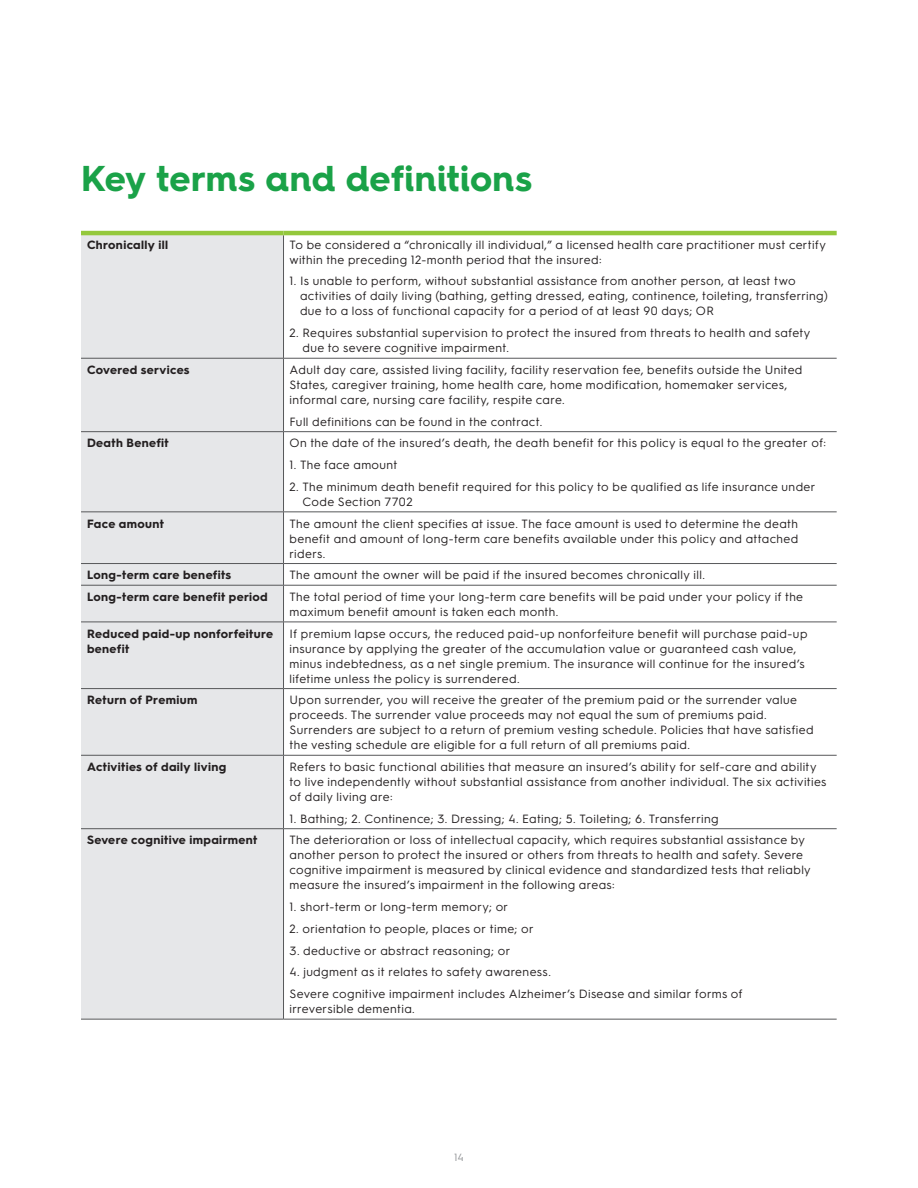
<style>
.page{position:relative;width:918px;height:1188px;background:#fff}
.page>*{position:absolute;margin:0;border:0;box-sizing:border-box;transform-origin:0 0}
.t1{font:700 36px "Hurme Geometric Sans 4";letter-spacing:.01em;color:#1aa248}
.t2{font:12px/15px "Hurme Geometric Sans 3";letter-spacing:.03em;color:#231f20}
.t3{font:700 12px/15px "Hurme Geometric Sans 3";letter-spacing:.03em;color:#231f20}
.t4{font:10.5px "Hurme Geometric Sans 3";color:#939598}
</style>
<div class="page">
<div style="left:81px;top:235px;width:202px;height:784px;background:#e6e7e9"></div>
<hr style="left:283px;top:235px;width:1px;height:123px;background:#57585a">
<hr style="left:81px;top:358px;width:203px;height:1px;background:#57585a">
<hr style="left:284px;top:358px;width:553px;height:1px;background:#57585a">
<hr style="left:283px;top:359px;width:1px;height:72px;background:#57585a">
<hr style="left:81px;top:431px;width:203px;height:1px;background:#57585a">
<hr style="left:284px;top:431px;width:553px;height:1px;background:#57585a">
<hr style="left:283px;top:432px;width:1px;height:80px;background:#57585a">
<hr style="left:81px;top:512px;width:203px;height:1px;background:#57585a">
<hr style="left:284px;top:512px;width:553px;height:1px;background:#57585a">
<hr style="left:283px;top:512px;width:1px;height:51px;background:#57585a">
<hr style="left:81px;top:563px;width:203px;height:1px;background:#57585a">
<hr style="left:284px;top:563px;width:553px;height:1px;background:#57585a">
<svg style="left:283px;top:564px;width:1px;height:21px"></svg>
<hr style="left:81px;top:585px;width:203px;height:1px;background:#57585a">
<hr style="left:284px;top:585px;width:553px;height:1px;background:#57585a">
<hr style="left:283px;top:586px;width:1px;height:36px;background:#57585a">
<hr style="left:81px;top:622px;width:203px;height:1px;background:#57585a">
<hr style="left:284px;top:622px;width:553px;height:1px;background:#57585a">
<hr style="left:283px;top:622px;width:1px;height:66px;background:#57585a">
<hr style="left:81px;top:688px;width:203px;height:1px;background:#57585a">
<hr style="left:284px;top:688px;width:553px;height:1px;background:#57585a">
<hr style="left:283px;top:689px;width:1px;height:66px;background:#57585a">
<hr style="left:81px;top:755px;width:203px;height:1px;background:#57585a">
<hr style="left:284px;top:755px;width:553px;height:1px;background:#57585a">
<hr style="left:283px;top:756px;width:1px;height:72px;background:#57585a">
<hr style="left:81px;top:828px;width:203px;height:1px;background:#57585a">
<hr style="left:284px;top:828px;width:553px;height:1px;background:#57585a">
<hr style="left:283px;top:829px;width:1px;height:190px;background:#57585a">
<hr style="left:81px;top:1019px;width:203px;height:1px;background:#57585a">
<hr style="left:284px;top:1019px;width:553px;height:1px;background:#57585a">
<hr style="left:81px;top:231px;width:203px;height:4px;background:#94c83c">
<hr style="left:284px;top:231px;width:553px;height:4px;background:#94c83c">
<h1 class="t1" style="left:81px;top:153px;width:453px">Key terms and definitions</h1>
<p class="t3" style="left:87px;top:236px;width:83px">Chronically ill</p>
<p class="t2" style="left:290px;top:236px;width:538px">To be considered a “chronically ill individual,” a licensed health care practitioner must certify within the preceding 12-month period that the insured:</p>
<p class="t2" style="left:300px;top:273px;width:529px;text-indent:-11px">1. Is unable to perform, without substantial assistance from another person, at least two activities of daily living (bathing, getting dressed, eating, continence, toileting, transferring) due to a loss of functional capacity for a period of at least 90 days; OR</p>
<p class="t2" style="left:302px;top:325px;width:510px;text-indent:-13px">2. Requires substantial supervision to protect the insured from threats to health and safety due to severe cognitive impairment.</p>
<p class="t3" style="left:87px;top:361px;width:104px">Covered services</p>
<p class="t2" style="left:290px;top:361px;width:514px">Adult day care, assisted living facility, facility reservation fee, benefits outside the United<br>States, caregiver training, home health care, home modification, homemaker services, informal care, nursing care facility, respite care.</p>
<p class="t2" style="left:290px;top:413px;width:254px">Full definitions can be found in the contract.</p>
<p class="t3" style="left:87px;top:435px;width:83px">Death Benefit</p>
<p class="t2" style="left:290px;top:435px;width:538px">On the date of the insured’s death, the death benefit for this policy is equal to the greater of:</p>
<p class="t2" style="left:290px;top:457px;width:110px">1. The face amount</p>
<p class="t2" style="left:302px;top:478px;width:515px;text-indent:-13px">2. The minimum death benefit required for this policy to be qualified as life insurance under<br>Code Section 7702</p>
<p class="t3" style="left:87px;top:515px;width:79px">Face amount</p>
<p class="t2" style="left:290px;top:515px;width:510px;text-align:justify">The amount the client specifies at issue. The face amount is used to determine the death benefit and amount of long-term care benefits available under this policy and attached riders.</p>
<p class="t3" style="left:87px;top:567px;width:146px">Long-term care benefits</p>
<p class="t2" style="left:290px;top:567px;width:417px">The amount the owner will be paid if the insured becomes chronically ill.</p>
<p class="t3" style="left:87px;top:588px;width:182px">Long-term care benefit period</p>
<p class="t2" style="left:290px;top:588px;width:515px">The total period of time your long-term care benefits will be paid under your policy if the maximum benefit amount is taken each month.</p>
<p class="t3" style="left:87px;top:625px;width:188px">Reduced paid-up nonforfeiture benefit</p>
<p class="t2" style="left:290px;top:625px;width:519px">If premium lapse occurs, the reduced paid-up nonforfeiture benefit will purchase paid-up insurance by applying the greater of the accumulation value or guaranteed cash value, minus indebtedness, as a net single premium. The insurance will continue for the insured’s lifetime unless the policy is surrendered.</p>
<p class="t3" style="left:87px;top:692px;width:112px">Return of Premium</p>
<p class="t2" style="left:290px;top:692px;width:526px">Upon surrender, you will receive the greater of the premium paid or the surrender value proceeds. The surrender value proceeds may not equal the sum of premiums paid.<br>Surrenders are subject to a return of premium vesting schedule. Policies that have satisfied the vesting schedule are eligible for a full return of all premiums paid.</p>
<p class="t3" style="left:87px;top:759px;width:141px">Activities of daily living</p>
<p class="t2" style="left:290px;top:758px;width:538px">Refers to basic functional abilities that measure an insured’s ability for self-care and ability to live independently without substantial assistance from another individual. The six activities of daily living are:</p>
<p class="t2" style="left:290px;top:810px;width:431px">1. Bathing; 2. Continence; 3. Dressing; 4. Eating; 5. Toileting; 6. Transferring</p>
<p class="t3" style="left:87px;top:832px;width:172px">Severe cognitive impairment</p>
<p class="t2" style="left:290px;top:832px;width:523px">The deterioration or loss of intellectual capacity, which requires substantial assistance by another person to protect the insured or others from threats to health and safety. Severe cognitive impairment is measured by clinical evidence and standardized tests that reliably measure the insured’s impairment in the following areas:</p>
<p class="t2" style="left:290px;top:899px;width:220px">1. short-term or long-term memory; or</p>
<p class="t2" style="left:290px;top:920px;width:246px">2. orientation to people, places or time; or</p>
<p class="t2" style="left:290px;top:942px;width:222px">3. deductive or abstract reasoning; or</p>
<p class="t2" style="left:290px;top:960px;width:455px;line-height:21.8px">4. judgment as it relates to safety awareness.<br>Severe cognitive impairment includes Alzheimer’s Disease and similar forms of</p>
<p class="t2" style="left:290px;top:1001px;width:127px">irreversible dementia.</p>
<p class="t4" style="left:454px;top:1150px;width:11px">14</p>
</div>
